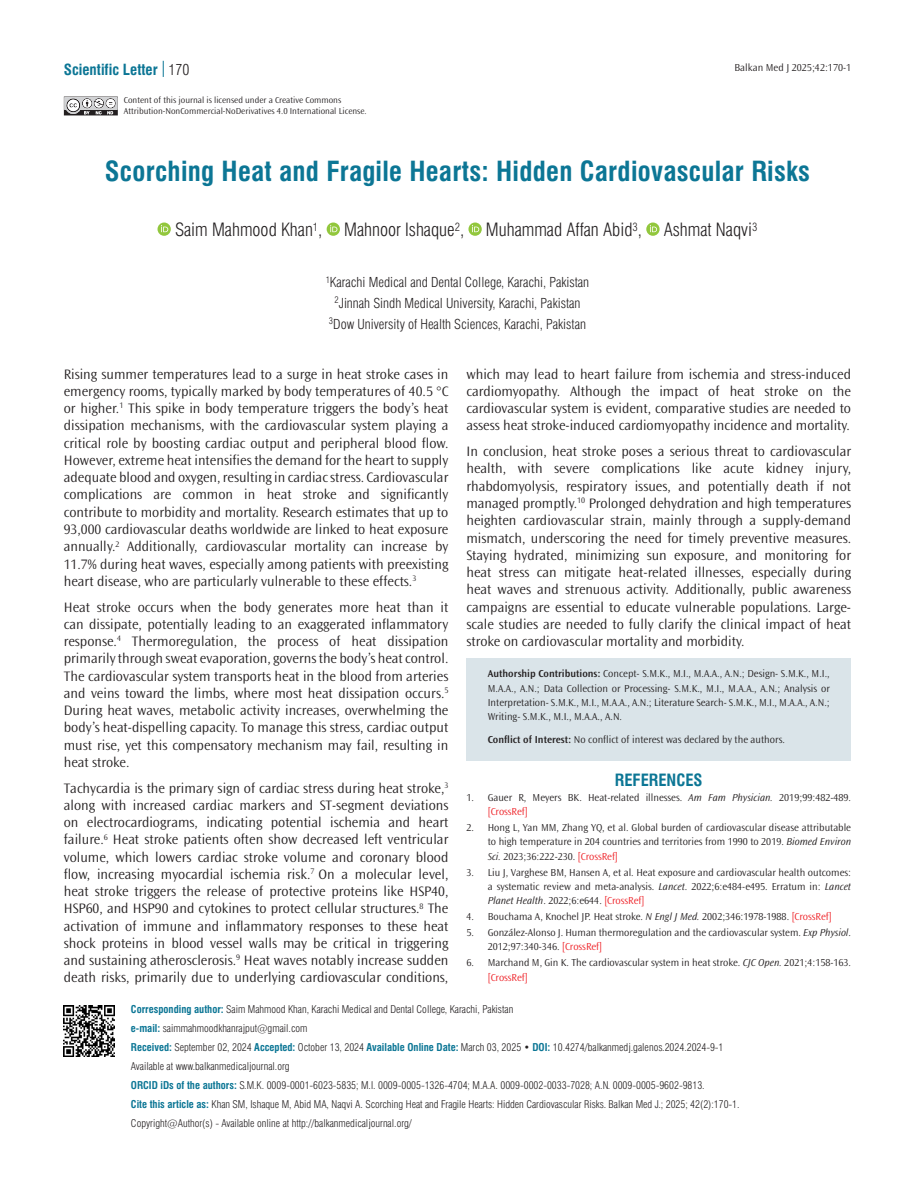
<style>
.page{position:relative;width:915px;height:1191px;background:#fff}
.page>*{position:absolute;margin:0;border:0;box-sizing:border-box;transform-origin:0 0}
.BASLIK{font:27px "Swiss Condensed Bold Tr";letter-spacing:.01em;color:#0c7695}
.YAZARLAR{font:18px "Swiss Condensed Light Tr";color:#231f20}
.ARA_BASLIK{font:16.5px "Swiss Condensed Bold Tr";color:#0c7695}
.t1{font:15px "Swiss Condensed Bold Tr";color:#0c7695}
.YAZI{font:300 14.25px/17.2px "Ocean Sans Std";color:#231f20;text-align:justify}
.KURUM{font:13.5px "Swiss Condensed Light Tr";color:#231f20}
.ETİK{font:300 10.5px/14.2px "Ocean Sans Std";color:#231f20;text-align:justify}
.ADRES-KISMI{font:10.5px "Swiss Condensed Light Tr";color:#231f20}
.SAYFA_NO{font:300 10.5px "Ocean Sans Std";color:#231f20}
.t2{font:300 9px/10.5px "Ocean Sans Std";color:#231f20}
.s1{font-family:"Swiss Condensed Light Tr";color:#231f20}
.s2{font-weight:600}
.s3{font-style:italic}
.s4{color:#ee1d23}
.s5{font-family:"Swiss Condensed Bold Tr";color:#0c7695}
</style>
<div class="page">
<svg style="left:163px;top:61px;width:1px;height:16px"></svg>
<svg style="left:64px;top:97px;width:54px;height:18px"></svg>
<div style="left:466px;top:658px;width:384px;height:102px;background:#dae4e9"></div>
<svg style="left:157px;top:222px;width:14px;height:14px"></svg>
<svg style="left:161px;top:225px;width:7px;height:7px"></svg>
<svg style="left:326px;top:222px;width:14px;height:14px"></svg>
<svg style="left:330px;top:225px;width:7px;height:7px"></svg>
<svg style="left:468px;top:222px;width:13px;height:14px"></svg>
<svg style="left:472px;top:225px;width:7px;height:7px"></svg>
<svg style="left:646px;top:222px;width:13px;height:14px"></svg>
<svg style="left:649px;top:225px;width:7px;height:7px"></svg>
<img style="left:64px;top:1005px;width:51px;height:51px">
<p class="t1" style="left:64px;top:61px;width:127px">Scientific Letter <span class="s1">170</span></p>
<p class="t2" style="left:124px;top:95px;width:244px">Content of this journal is licensed under a Creative Commons<br>Attribution-NonCommercial-NoDerivatives 4.0 International License.</p>
<p class="SAYFA_NO" style="left:734px;top:62px;width:118px">Balkan Med J 2025;42:170-1</p>
<p class="BASLIK" style="left:105px;top:155px;width:706px">Scorching Heat and Fragile Hearts: Hidden Cardiovascular Risks</p>
<p class="YAZARLAR" style="left:175px;top:218px;width:583px">Saim Mahmood Khan<sup>1</sup>, Mahnoor Ishaque<sup>2</sup>, Muhammad Affan Abid<sup>3</sup>, Ashmat Naqvi<sup>3</sup></p>
<p class="KURUM" style="left:325px;top:274px;width:265px"><sup>1</sup>Karachi Medical and Dental College, Karachi, Pakistan</p>
<p class="KURUM" style="left:334px;top:295px;width:247px"><sup>2</sup>Jinnah Sindh Medical University, Karachi, Pakistan</p>
<p class="KURUM" style="left:329px;top:316px;width:258px"><sup>3</sup>Dow University of Health Sciences, Karachi, Pakistan</p>
<p class="YAZI" style="left:64px;top:365px;width:386px">Rising summer temperatures lead to a surge in heat stroke cases in emergency rooms, typically marked by body temperatures of 40.5 °C or higher.<sup>1</sup> This spike in body temperature triggers the body’s heat dissipation mechanisms, with the cardiovascular system playing a critical role by boosting cardiac output and peripheral blood flow.<br>However, extreme heat intensifies the demand for the heart to supply adequate blood and oxygen, resulting in cardiac stress. Cardiovascular complications are common in heat stroke and significantly contribute to morbidity and mortality. Research estimates that up to 93,000 cardiovascular deaths worldwide are linked to heat exposure annually.<sup>2</sup> Additionally, cardiovascular mortality can increase by 11.7% during heat waves, especially among patients with preexisting heart disease, who are particularly vulnerable to these effects.<sup>3</sup></p>
<p class="YAZI" style="left:64px;top:598px;width:386px">Heat stroke occurs when the body generates more heat than it can dissipate, potentially leading to an exaggerated inflammatory response.<sup>4</sup> Thermoregulation, the process of heat dissipation primarily through sweat evaporation, governs the body’s heat control.<br>The cardiovascular system transports heat in the blood from arteries and veins toward the limbs, where most heat dissipation occurs.<sup>5<br></sup>During heat waves, metabolic activity increases, overwhelming the body’s heat-dispelling capacity. To manage this stress, cardiac output must rise, yet this compensatory mechanism may fail, resulting in heat stroke.</p>
<p class="YAZI" style="left:64px;top:779px;width:386px">Tachycardia is the primary sign of cardiac stress during heat stroke,<sup>3 </sup>along with increased cardiac markers and ST-segment deviations on electrocardiograms, indicating potential ischemia and heart failure.<sup>6</sup> Heat stroke patients often show decreased left ventricular volume, which lowers cardiac stroke volume and coronary blood flow, increasing myocardial ischemia risk.<sup>7</sup> On a molecular level, heat stroke triggers the release of protective proteins like HSP40, HSP60, and HSP90 and cytokines to protect cellular structures.<sup>8</sup> The activation of immune and inflammatory responses to these heat shock proteins in blood vessel walls may be critical in triggering and sustaining atherosclerosis.<sup>9</sup> Heat waves notably increase sudden death risks, primarily due to underlying cardiovascular conditions,</p>
<p class="YAZI" style="left:466px;top:365px;width:386px">which may lead to heart failure from ischemia and stress-induced cardiomyopathy. Although the impact of heat stroke on the cardiovascular system is evident, comparative studies are needed to assess heat stroke-induced cardiomyopathy incidence and mortality.</p>
<p class="YAZI" style="left:466px;top:443px;width:386px">In conclusion, heat stroke poses a serious threat to cardiovascular health, with severe complications like acute kidney injury, rhabdomyolysis, respiratory issues, and potentially death if not managed promptly.<sup>10</sup> Prolonged dehydration and high temperatures heighten cardiovascular strain, mainly through a supply-demand mismatch, underscoring the need for timely preventive measures.<br>Staying hydrated, minimizing sun exposure, and monitoring for heat stress can mitigate heat-related illnesses, especially during heat waves and strenuous activity. Additionally, public awareness campaigns are essential to educate vulnerable populations. Large&shy;scale studies are needed to fully clarify the clinical impact of heat stroke on cardiovascular mortality and morbidity.</p>
<p class="ETİK" style="left:487px;top:667px;width:343px"><span class="s2">Authorship Contributions:</span> Concept- S.M.K., M.I., M.A.A., A.N.; Design- S.M.K., M.I., M.A.A., A.N.; Data Collection or Processing- S.M.K., M.I., M.A.A., A.N.; Analysis or Interpretation- S.M.K., M.I., M.A.A., A.N.; Literature Search- S.M.K., M.I., M.A.A., A.N.; Writing- S.M.K., M.I., M.A.A., A.N.</p>
<p class="ETİK" style="left:487px;top:732px;width:299px"><span class="s2">Conflict of Interest:</span> No conflict of interest was declared by the authors.</p>
<p class="ARA_BASLIK" style="left:614px;top:770px;width:89px">REFERENCES</p>
<p class="ETİK" style="left:487px;top:790px;width:365px;text-indent:-21px">1. Gauer R, Meyers BK. Heat-related illnesses. <span class="s3">Am Fam Physician.</span> 2019;99:482-489. <span class="s4">[CrossRef]</span></p>
<p class="ETİK" style="left:487px;top:820px;width:365px;text-indent:-21px">2. Hong L, Yan MM, Zhang YQ, et al. Global burden of cardiovascular disease attributable to high temperature in 204 countries and territories from 1990 to 2019. <span class="s3">Biomed Environ Sci.</span> 2023;36:222-230. <span class="s4">[CrossRef]</span></p>
<p class="ETİK" style="left:487px;top:865px;width:365px;text-indent:-21px">3. Liu J, Varghese BM, Hansen A, et al. Heat exposure and cardiovascular health outcomes: a systematic review and meta-analysis. <span class="s3">Lancet</span>. 2022;6:e484-e495. Erratum in: <span class="s3">Lancet Planet Health</span>. 2022;6:e644. <span class="s4">[CrossRef]</span></p>
<p class="ETİK" style="left:466px;top:909px;width:366px">4. Bouchama A, Knochel JP. Heat stroke. <span class="s3">N Engl J Med.</span> 2002;346:1978-1988. <span class="s4">[CrossRef]</span></p>
<p class="ETİK" style="left:487px;top:925px;width:365px;text-indent:-21px">5. González-Alonso J. Human thermoregulation and the cardiovascular system. <span class="s3">Exp Physiol</span>.<br>2012;97:340-346. <span class="s4">[CrossRef]</span></p>
<p class="ETİK" style="left:487px;top:956px;width:365px;text-indent:-21px">6. Marchand M, Gin K. The cardiovascular system in heat stroke. <span class="s3">CJC Open.</span> 2021;4:158-163. <span class="s4">[CrossRef]</span></p>
<p class="ADRES-KISMI" style="left:131px;top:1003px;width:384px"><span class="s5">Corresponding author:</span> Saim Mahmood Khan, Karachi Medical and Dental College, Karachi, Pakistan</p>
<p class="ADRES-KISMI" style="left:131px;top:1022px;width:178px"><span class="s5">e-mail:</span> saimmahmoodkhanrajput@gmail.com</p>
<p class="ADRES-KISMI" style="left:131px;top:1041px;width:594px"><span class="s5">Received:</span> September 02, 2024 <span class="s5">Accepted:</span> October 13, 2024 <span class="s5">Available Online Date:</span> March 03, 2025 • <span class="s5">DOI:</span> 10.4274/balkanmedj.galenos.2024.2024-9-1</p>
<p class="ADRES-KISMI" style="left:131px;top:1060px;width:160px">Available at www.balkanmedicaljournal.org</p>
<p class="ADRES-KISMI" style="left:131px;top:1079px;width:575px"><span class="s5">ORCID iDs of the authors:</span> S.M.K. 0009-0001-6023-5835; M.I. 0009-0005-1326-4704; M.A.A. 0009-0002-0033-7028; A.N. 0009-0005-9602-9813.</p>
<p class="ADRES-KISMI" style="left:131px;top:1098px;width:610px"><span class="s5">Cite this article as:</span> Khan SM, Ishaque M, Abid MA, Naqvi A. Scorching Heat and Fragile Hearts: Hidden Cardiovascular Risks. Balkan Med J.; 2025; 42(2):170-1.</p>
<p class="ADRES-KISMI" style="left:131px;top:1117px;width:282px">Copyright@Author(s) - Available online at http://balkanmedicaljournal.org/</p>
</div>
